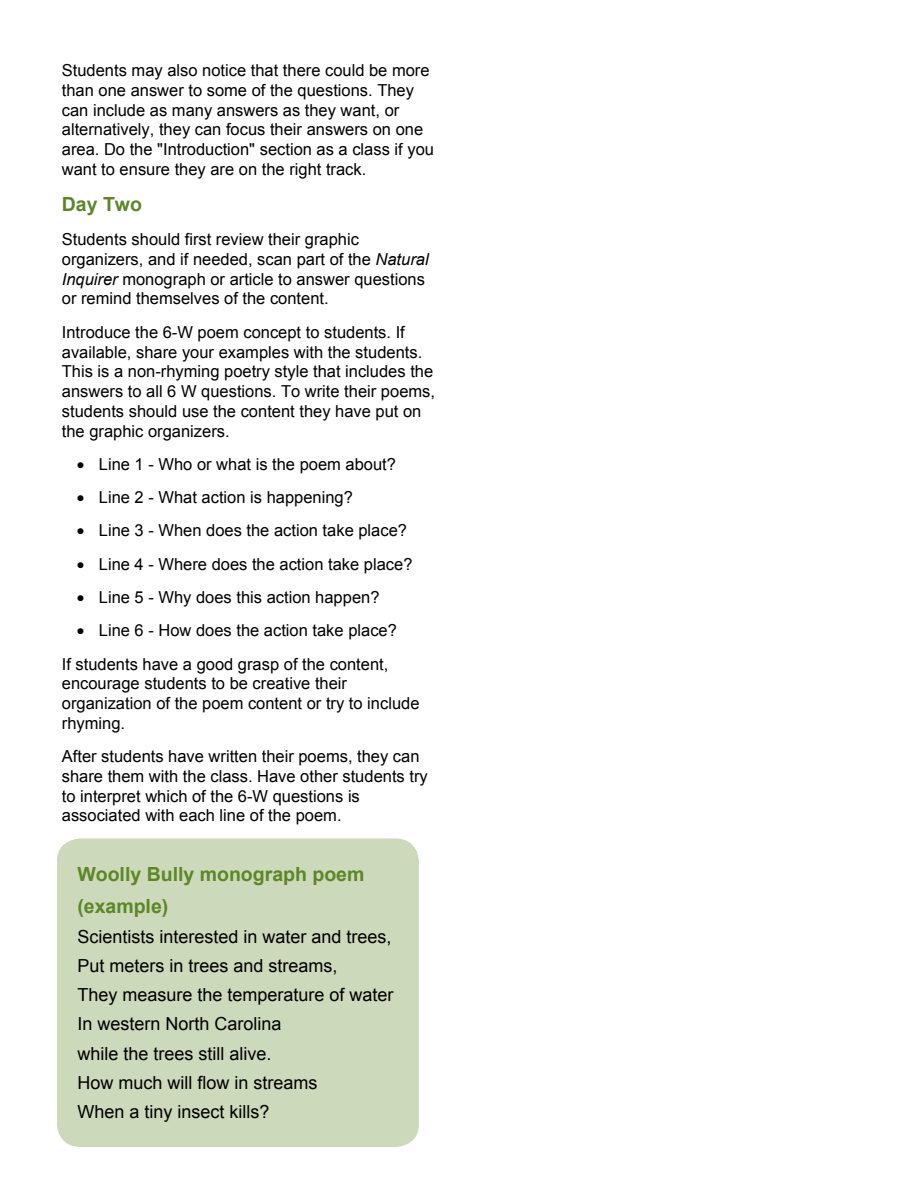
<style>
.page{position:relative;width:918px;height:1188px;background:#fff}
.page>*{position:absolute;margin:0;border:0;box-sizing:border-box;transform-origin:0 0}
.t1{font:700 19.5px/31.7px "Arial";color:#5c8727}
.t2{font:18px/29.2px "Arial";color:#000}
.t3{font:16.5px/19.8px "Arial";color:#000}
.s1{font-style:italic}
</style>
<div class="page">
<div style="left:57px;top:838px;width:362px;height:309px;background:#ccd9ba;border-radius:23px"></div>
<p class="t3" style="left:62px;top:61px;width:374px">Students may also notice that there could be more than one answer to some of the questions. They can include as many answers as they want, or alternatively, they can focus their answers on one area. Do the "Introduction" section as a class if you want to ensure they are on the right track.</p>
<p class="t1" style="left:62px;top:189px;width:82px">Day Two</p>
<p class="t3" style="left:62px;top:230px;width:368px">Students should first review their graphic organizers, and if needed, scan part of the <span class="s1">Natural Inquirer</span> monograph or article to answer questions or remind themselves of the content.</p>
<p class="t3" style="left:62px;top:322px;width:375px">Introduce the 6-W poem concept to students. If available, share your examples with the students.<br>This is a non-rhyming poetry style that includes the answers to all 6 W questions. To write their poems, students should use the content they have put on the graphic organizers.</p>
<p class="t3" style="left:77px;top:454px;width:321px">• Line 1 - Who or what is the poem about?</p>
<p class="t3" style="left:77px;top:488px;width:278px">• Line 2 - What action is happening?</p>
<p class="t3" style="left:77px;top:521px;width:332px">• Line 3 - When does the action take place?</p>
<p class="t3" style="left:77px;top:554px;width:337px">• Line 4 - Where does the action take place?</p>
<p class="t3" style="left:77px;top:587px;width:304px">• Line 5 - Why does this action happen?</p>
<p class="t3" style="left:62px;top:614px;width:337px;line-height:33.3px;text-indent:15px">• Line 6 - How does the action take place?<br>If students have a good grasp of the content,</p>
<p class="t3" style="left:62px;top:674px;width:359px">encourage students to be creative their organization of the poem content or try to include rhyming.</p>
<p class="t3" style="left:62px;top:747px;width:367px">After students have written their poems, they can share them with the class. Have other students try to interpret which of the 6-W questions is associated with each line of the poem.</p>
<p class="t1" style="left:77px;top:859px;width:289px">Woolly Bully monograph poem (example)</p>
<p class="t2" style="left:77px;top:922px;width:318px">Scientists interested in water and trees,<br>Put meters in trees and streams,<br>They measure the temperature of water<br>In western North Carolina<br>while the trees still alive.<br>How much will flow in streams<br>When a tiny insect kills?</p>
</div>
